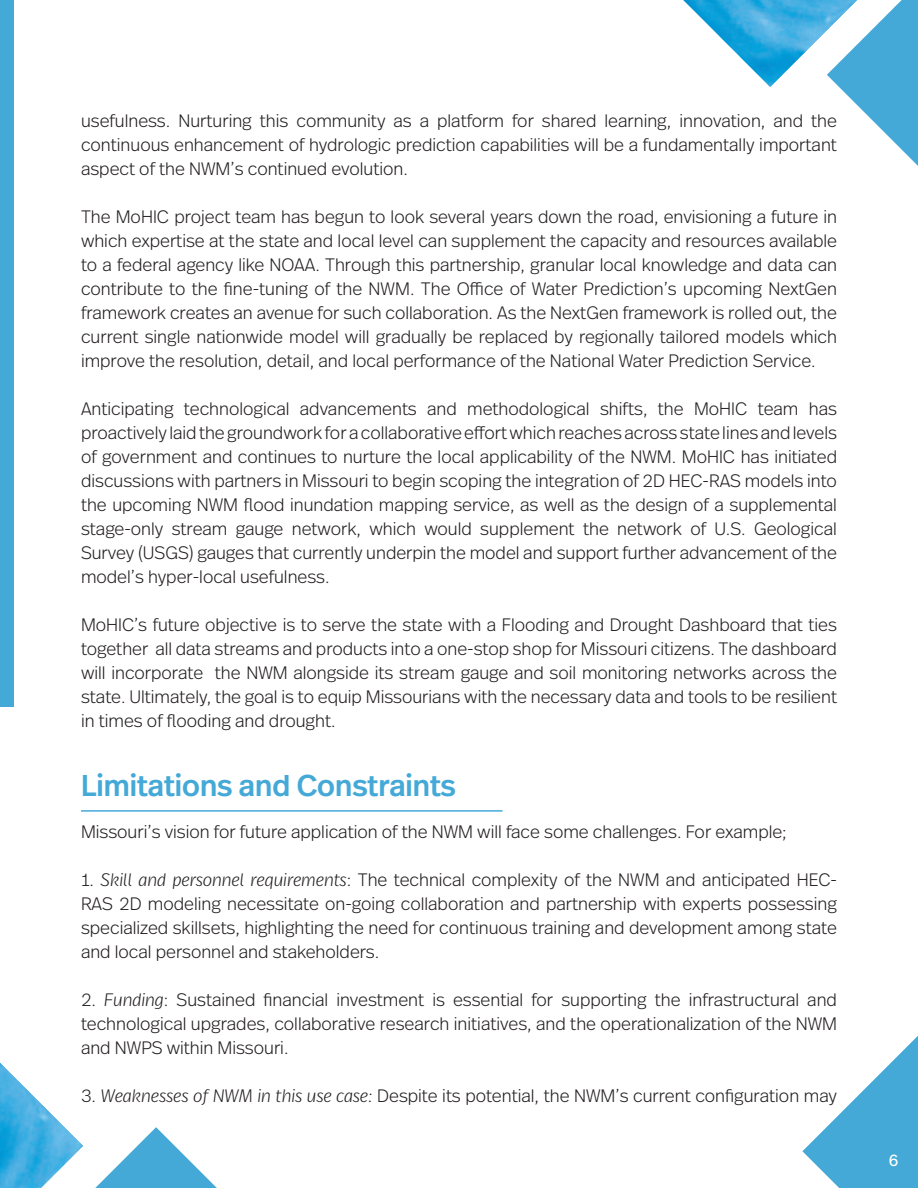
<style>
.page{position:relative;width:918px;height:1188px;background:#fff}
.page>*{position:absolute;margin:0;border:0;box-sizing:border-box;transform-origin:0 0}
.t1{font:500 30px "Real Head Pro";color:#44a9d7}
.t2{font:300 18px/24px "Real Head Pro";color:#231f20;text-align:justify}
.t3{font:16.5px "Real Head Pro";color:#fff}
.s1{font-style:italic}
</style>
<div class="page">
<svg style="left:839px;top:0;width:79px;height:166px"></svg>
<svg style="left:802px;top:1036px;width:116px;height:152px"></svg>
<svg style="left:95px;top:1127px;width:122px;height:61px"></svg>
<img style="left:0;top:1063px;width:83px;height:125px">
<div style="left:0;top:0;width:14px;height:706px;background:#44a9d7"></div>
<img style="left:684px;top:0;width:173px;height:87px">
<hr style="left:81px;top:810px;width:422px;height:2px;background:#44a9d7">
<p class="t2" style="left:81px;top:108px;width:758px">usefulness. Nurturing this community as a platform for shared learning, innovation, and the continuous enhancement of hydrologic prediction capabilities will be a fundamentally important aspect of the NWM’s continued evolution.</p>
<p class="t2" style="left:81px;top:204px;width:758px">The MoHIC project team has begun to look several years down the road, envisioning a future in which expertise at the state and local level can supplement the capacity and resources available to a federal agency like NOAA. Through this partnership, granular local knowledge and data can contribute to the fine-tuning of the NWM. The Office of Water Prediction’s upcoming NextGen framework creates an avenue for such collaboration. As the NextGen framework is rolled out, the current single nationwide model will gradually be replaced by regionally tailored models which improve the resolution, detail, and local performance of the National Water Prediction Service.</p>
<p class="t2" style="left:81px;top:396px;width:758px">Anticipating technological advancements and methodological shifts, the MoHIC team has proactively laid the groundwork for a collaborative effort which reaches across state lines and levels of government and continues to nurture the local applicability of the NWM. MoHIC has initiated discussions with partners in Missouri to begin scoping the integration of 2D HEC-RAS models into the upcoming NWM flood inundation mapping service, as well as the design of a supplemental stage-only stream gauge network, which would supplement the network of U.S. Geological Survey (USGS) gauges that currently underpin the model and support further advancement of the model’s hyper-local usefulness.</p>
<p class="t2" style="left:81px;top:612px;width:758px">MoHIC’s future objective is to serve the state with a Flooding and Drought Dashboard that ties together all data streams and products into a one-stop shop for Missouri citizens. The dashboard will incorporate the NWM alongside its stream gauge and soil monitoring networks across the state. Ultimately, the goal is to equip Missourians with the necessary data and tools to be resilient in times of flooding and drought.</p>
<p class="t1" style="left:81px;top:764px;width:376px">Limitations and Constraints</p>
<p class="t2" style="left:81px;top:819px;width:707px">Missouri’s vision for future application of the NWM will face some challenges. For example;</p>
<p class="t2" style="left:81px;top:867px;width:758px">1. <span class="s1">Skill and personnel requirements</span>: The technical complexity of the NWM and anticipated HEC-RAS 2D modeling necessitate on-going collaboration and partnership with experts possessing specialized skillsets, highlighting the need for continuous training and development among state and local personnel and stakeholders.</p>
<p class="t2" style="left:81px;top:987px;width:758px">2. <span class="s1">Funding</span>: Sustained financial investment is essential for supporting the infrastructural and technological upgrades, collaborative research initiatives, and the operationalization of the NWM and NWPS within Missouri.</p>
<p class="t2" style="left:81px;top:1083px;width:758px">3. <span class="s1">Weaknesses of NWM in this use case:</span> Despite its potential, the NWM’s current configuration may</p>
<p class="t3" style="left:889px;top:1149px;width:11px">6</p>
</div>
